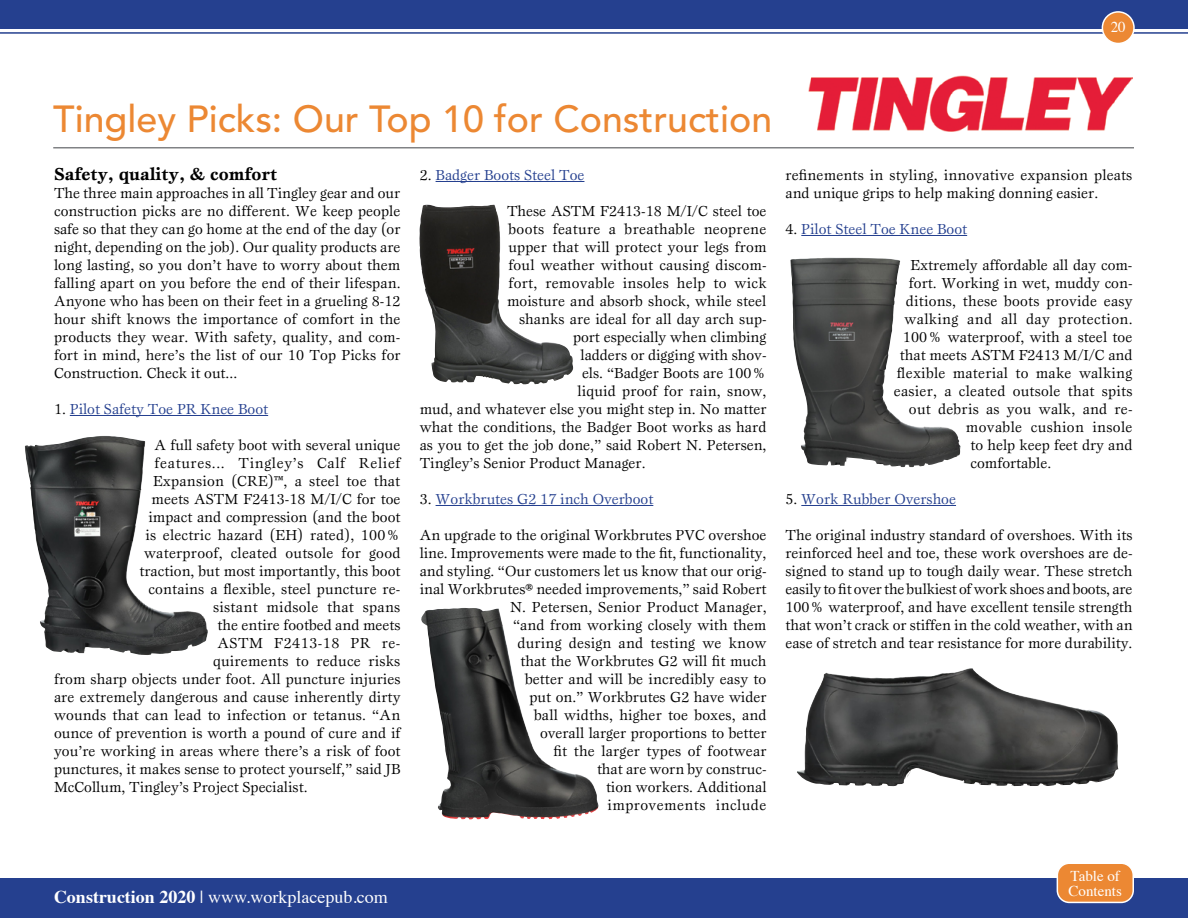
<style>
.page{position:relative;width:1188px;height:918px;background:#fff}
.page>*{position:absolute;margin:0;border:0;box-sizing:border-box;transform-origin:0 0}
.t1{font:500 37.5px "Avenir LT Std";color:#ec8833}
.t2{font:18px "Times";color:#fff}
.t3{font:700 18px "Esprit Std";color:#000}
.t4{font:15px/18px "Esprit Std";letter-spacing:.005em;color:#000;text-align:justify}
.t5{font:15px "Esprit Std";color:#25408f}
.t6{font:15px "Esprit Std";letter-spacing:.045em;color:#000}
.t7{font:15px "Esprit Std";letter-spacing:.025em;color:#000}
.t8{font:15px/15px "Times";color:#fff}
.t9{font:15px "Esprit Std";letter-spacing:.035em;color:#000}
.s1{color:#000}
.s2{font-weight:700}
</style>
<div class="page">
<hr style="left:0;top:32px;width:1188px;height:2px;background:#25408f">
<div style="left:0;top:0;width:1188px;height:29px;background:#25408f"></div>
<div style="left:0;top:878px;width:1188px;height:40px;background:#25408f"></div>
<div style="left:1102px;top:12px;width:32px;height:32px;background:#ec8833;border-radius:50%"></div>
<div style="left:1102px;top:11px;width:33px;height:33px;border:2px solid #fff;border-radius:50%"></div>
<div style="left:1057px;top:863px;width:76px;height:39px;background:#ec8833;border-radius:12px"></div>
<div style="left:1057px;top:862px;width:77px;height:41px;border:2px solid #fff;border-radius:12px"></div>
<hr style="left:53px;top:147px;width:1081px;height:1px;background:#808285">
<hr style="left:70px;top:415px;width:198px;height:1px;background:#25408f">
<hr style="left:436px;top:181px;width:148px;height:1px;background:#25408f">
<hr style="left:436px;top:505px;width:217px;height:1px;background:#25408f">
<hr style="left:801px;top:235px;width:166px;height:1px;background:#25408f">
<hr style="left:801px;top:505px;width:155px;height:1px;background:#25408f">
<img style="left:808px;top:76px;width:324px;height:56px">
<img style="left:25px;top:437px;width:183px;height:218px">
<img style="left:419px;top:206px;width:155px;height:178px">
<img style="left:421px;top:608px;width:178px;height:212px">
<img style="left:790px;top:258px;width:171px;height:209px">
<img style="left:797px;top:672px;width:322px;height:115px">
<p class="t8" style="left:1111px;top:18px;width:16px">20</p>
<h1 class="t1" style="left:53px;top:97px;width:720px">Tingley Picks: Our Top 10 for Construction</h1>
<p class="t3" style="left:54px;top:163px;width:225px">Safety, quality, &amp; comfort</p>
<p class="t4" style="left:54px;top:184px;width:348px">The three main approaches in all Tingley gear and our construction picks are no different. We keep people safe so that they can go home at the end of the day (or night, depending on the job). Our quality products are long lasting, so you don’t have to worry about them falling apart on you before the end of their lifespan.<br>Anyone who has been on their feet in a grueling 8-12 hour shift knows the importance of comfort in the products they wear. With safety, quality, and com&shy;fort in mind, here’s the list of our 10 Top Picks for Construction. Check it out...</p>
<p class="t5" style="left:54px;top:400px;width:216px"><span class="s1">1.</span> Pilot Safety Toe PR Knee Boot</p>
<p class="t4" style="left:154px;top:436px;width:248px">A full safety boot with several unique</p>
<p class="t6" style="left:154px;top:454px;width:248px">features... Tingley’s Calf Relief</p>
<p class="t4" style="left:153px;top:472px;width:249px">Expansion (CRE)™, a steel toe that</p>
<p class="t4" style="left:152px;top:490px;width:251px">meets ASTM F2413-18 M/I/C for toe</p>
<p class="t4" style="left:148px;top:508px;width:254px">impact and compression (and the boot</p>
<p class="t4" style="left:146px;top:526px;width:257px">is electric hazard (EH) rated), 100%</p>
<p class="t4" style="left:144px;top:544px;width:258px">waterproof, cleated outsole for good</p>
<p class="t4" style="left:140px;top:562px;width:263px">traction, but most importantly, this boot</p>
<p class="t4" style="left:148px;top:580px;width:253px">contains a flexible, steel puncture re-</p>
<p class="t4" style="left:213px;top:598px;width:189px">sistant midsole that spans</p>
<p class="t4" style="left:218px;top:616px;width:185px">the entire footbed and meets</p>
<p class="t9" style="left:218px;top:634px;width:184px">ASTM F2413-18 PR re-</p>
<p class="t4" style="left:213px;top:652px;width:189px">quirements to reduce risks</p>
<p class="t4" style="left:54px;top:670px;width:348px">from sharp objects under foot. All puncture injuries</p>
<p class="t4" style="left:54px;top:688px;width:348px">are extremely dangerous and cause inherently dirty</p>
<p class="t4" style="left:54px;top:706px;width:348px">wounds that can lead to infection or tetanus. “An</p>
<p class="t4" style="left:54px;top:724px;width:348px">ounce of prevention is worth a pound of cure and if</p>
<p class="t4" style="left:54px;top:742px;width:348px">you’re working in areas where there’s a risk of foot</p>
<p class="t4" style="left:54px;top:760px;width:348px">punctures, it makes sense to protect yourself,” said JB</p>
<p class="t4" style="left:54px;top:778px;width:255px">McCollum, Tingley’s Project Specialist.</p>
<p class="t5" style="left:420px;top:166px;width:166px"><span class="s1">2.</span> Badger Boots Steel Toe</p>
<p class="t4" style="left:507px;top:202px;width:261px">These ASTM F2413-18 M/I/C steel toe</p>
<p class="t4" style="left:509px;top:220px;width:259px">boots feature a breathable neoprene</p>
<p class="t4" style="left:509px;top:238px;width:260px">upper that will protect your legs from</p>
<p class="t4" style="left:509px;top:256px;width:260px">foul weather without causing discom-</p>
<p class="t4" style="left:509px;top:274px;width:260px">fort, removable insoles help to wick</p>
<p class="t4" style="left:507px;top:292px;width:261px">moisture and absorb shock, while steel</p>
<p class="t4" style="left:519px;top:310px;width:249px">shanks are ideal for all day arch sup-</p>
<p class="t4" style="left:573px;top:328px;width:195px">port especially when climbing</p>
<p class="t4" style="left:581px;top:346px;width:188px">ladders or digging with shov-</p>
<p class="t4" style="left:582px;top:364px;width:186px">els. “Badger Boots are 100%</p>
<p class="t4" style="left:578px;top:382px;width:190px">liquid proof for rain, snow,</p>
<p class="t4" style="left:420px;top:400px;width:348px">mud, and whatever else you might step in. No matter</p>
<p class="t4" style="left:420px;top:418px;width:348px">what the conditions, the Badger Boot works as hard</p>
<p class="t4" style="left:420px;top:436px;width:348px">as you to get the job done,” said Robert N. Petersen,</p>
<p class="t4" style="left:420px;top:454px;width:227px">Tingley’s Senior Product Manager.</p>
<p class="t5" style="left:420px;top:490px;width:235px"><span class="s1">3.</span> Workbrutes G2 17 inch Overboot</p>
<p class="t4" style="left:420px;top:526px;width:348px;text-align:right">An upgrade to the original Workbrutes PVC overshoe line. Improvements were made to the fit, functionality, and styling. “Our customers let us know that our orig&shy;inal Workbrutes® needed improvements,” said Robert N. Petersen, Senior Product Manager,<br>“and from working closely with them<br>during design and testing we know<br>that the Workbrutes G2 will fit much<br>better and will be incredibly easy to<br>put on.” Workbrutes G2 have wider<br>ball widths, higher toe boxes, and<br>overall larger proportions to better<br>fit the larger types of footwear<br>that are worn by construc-<br>tion workers. Additional<br>improvements include</p>
<p class="t4" style="left:785px;top:166px;width:348px">refinements in styling, innovative expansion pleats and unique grips to help making donning easier.</p>
<p class="t5" style="left:785px;top:220px;width:183px"><span class="s1">4.</span> Pilot Steel Toe Knee Boot</p>
<p class="t4" style="left:910px;top:256px;width:223px">Extremely affordable all day com-</p>
<p class="t4" style="left:909px;top:274px;width:225px">fort. Working in wet, muddy con-</p>
<p class="t4" style="left:906px;top:292px;width:228px">ditions, these boots provide easy</p>
<p class="t7" style="left:904px;top:310px;width:230px">walking and all day protection.</p>
<p class="t4" style="left:903px;top:328px;width:231px">100% waterproof, with a steel toe</p>
<p class="t4" style="left:900px;top:346px;width:234px">that meets ASTM F2413 M/I/C and</p>
<p class="t4" style="left:897px;top:364px;width:237px">flexible material to make walking</p>
<p class="t4" style="left:894px;top:382px;width:240px">easier, a cleated outsole that spits</p>
<p class="t4" style="left:909px;top:400px;width:225px">out debris as you walk, and re-</p>
<p class="t4" style="left:966px;top:418px;width:168px">movable cushion insole</p>
<p class="t4" style="left:970px;top:436px;width:163px">to help keep feet dry and</p>
<p class="t4" style="left:970px;top:454px;width:82px">comfortable.</p>
<p class="t5" style="left:785px;top:490px;width:172px"><span class="s1">5.</span> Work Rubber Overshoe</p>
<p class="t4" style="left:785px;top:526px;width:349px">The original industry standard of overshoes. With its reinforced heel and toe, these work overshoes are de&shy;signed to stand up to tough daily wear. These stretch easily to fit over the bulkiest of work shoes and boots, are 100% waterproof, and have excellent tensile strength that won’t crack or stiffen in the cold weather, with an ease of stretch and tear resistance for more durability.</p>
<p class="t2" style="left:54px;top:880px;width:335px"><span class="s2">Construction 2020</span> | www.workplacepub.com</p>
<p class="t8" style="left:1069px;top:867px;width:55px">Table of<br>Contents</p>
</div>
